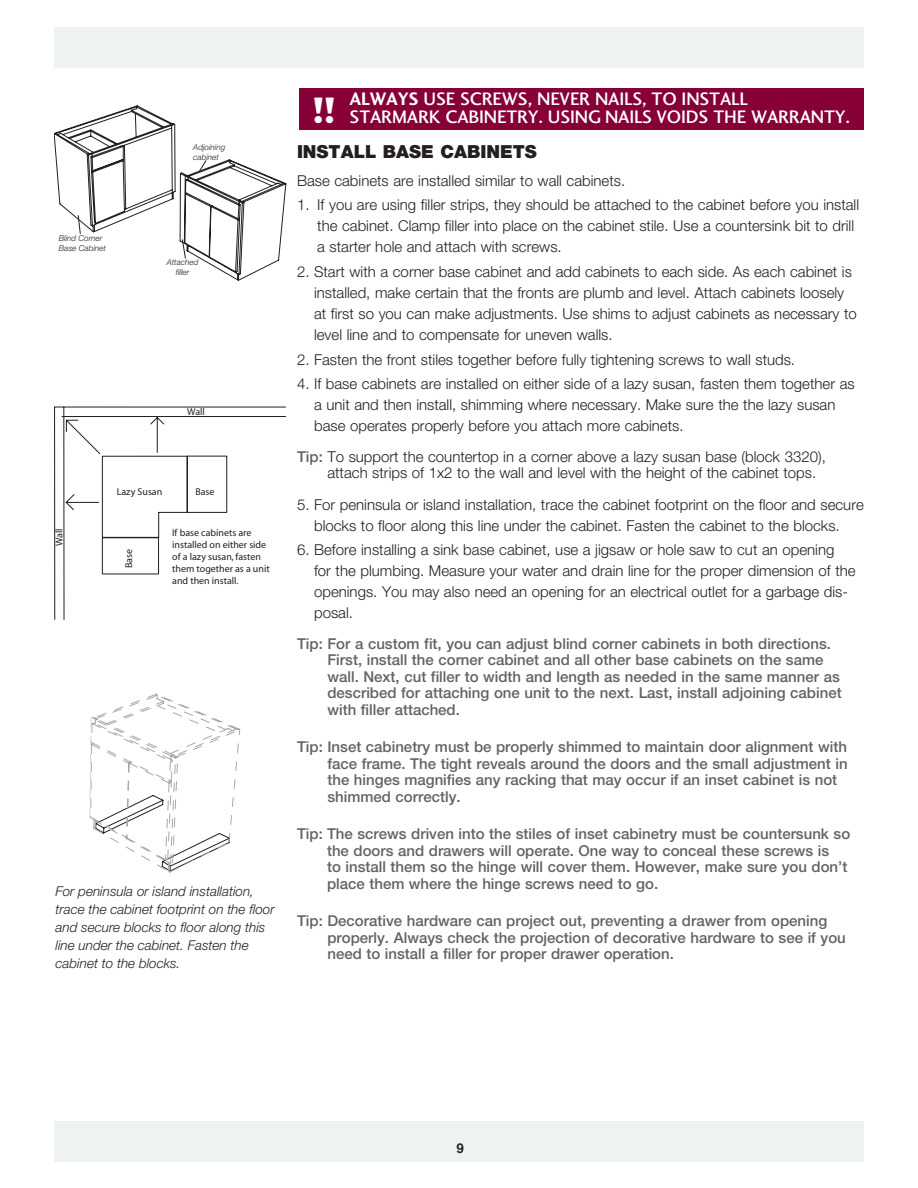
<style>
.page{position:relative;width:918px;height:1188px;background:#fff}
.page>*{position:absolute;margin:0;border:0;box-sizing:border-box;transform-origin:0 0}
.t1{font:800 36px "Barmeno";color:#fff}
.t2{font:18.75px/18px "Charlotte Sans Medium Plain";letter-spacing:-.01em;color:#fff}
.Headline{font:900 18px "Helvetica Neue";color:#231f20}
.body_copy{font:300 15px/21px "Helvetica Neue";color:#231f20}
.Body_Copy_75{font:500 15px/16.5px "Helvetica Neue";color:#636366}
.Body_Copy_75-2{font:300 15px/16.5px "Helvetica Neue";color:#231f20}
.t3{font:italic 300 13.5px/18px "Helvetica Neue";color:#231f20}
.t4{font:700 13.5px "Helvetica";color:#231f20}
.t5{font:10.05px/12px "Myriad";color:#231f20}
.t6{font:italic 300 8.1px/9.8px "Helvetica Neue";color:#231f20}
.s1{font-family:"Charlotte Sans Bold Plain"}
.s2{font-weight:500;color:#636366}
</style>
<div class="page">
<div style="left:54px;top:28px;width:810px;height:40px;background:#eff2f3"></div>
<div style="left:54px;top:1121px;width:810px;height:41px;background:#eff2f3"></div>
<div style="left:299px;top:88px;width:565px;height:42px;background:#860037"></div>
<svg style="left:89px;top:694px;width:151px;height:179px"></svg>
<svg style="left:54px;top:106px;width:232px;height:174px"></svg>
<svg style="left:54px;top:407px;width:232px;height:213px"></svg>
<p class="t6" style="left:59px;top:233px;width:49px">Blind Corner<br>Base Cabinet</p>
<p class="t6" style="left:193px;top:142px;width:34px">Adjoining cabinet</p>
<p class="t6" style="left:167px;top:257px;width:33px;text-align:center">Attached filler</p>
<p class="t5" style="left:53px;top:546px;width:19px;rotate:-90deg">Wall</p>
<p class="t5" style="left:187px;top:406px;width:19px">Wall</p>
<p class="t5" style="left:117px;top:486px;width:47px">Lazy Susan</p>
<p class="t5" style="left:195px;top:486px;width:21px">Base</p>
<p class="t5" style="left:123px;top:568px;width:21px;rotate:-90deg">Base</p>
<p class="t5" style="left:172px;top:527px;width:99px">If base cabinets are installed on either side of a lazy susan, fasten them together as a unit and then install.</p>
<p class="t3" style="left:56px;top:882px;width:221px">For peninsula or island installation, trace the cabinet footprint on the floor and secure blocks to floor along this line under the cabinet. Fasten the cabinet to the blocks.</p>
<p class="t1" style="left:312px;top:88px;width:23px">!!</p>
<p class="t2" style="left:350px;top:89px;width:502px"><span class="s1">ALWAYS</span> USE SCREWS, NEVER NAILS, TO INSTALL<br>STARMARK CABINETRY. USING NAILS VOIDS THE WARRANTY.</p>
<p class="Headline" style="left:297px;top:141px;width:241px">INSTALL BASE CABINETS</p>
<p class="body_copy" style="left:297px;top:170px;width:330px">Base cabinets are installed similar to wall cabinets.</p>
<p class="body_copy" style="left:317px;top:194px;width:543px;text-indent:-20px">1. If you are using filler strips, they should be attached to the cabinet before you install the cabinet. Clamp filler into place on the cabinet stile. Use a countersink bit to drill a starter hole and attach with screws.</p>
<p class="body_copy" style="left:314px;top:261px;width:544px;text-indent:-17px">2. Start with a corner base cabinet and add cabinets to each side. As each cabinet is installed, make certain that the fronts are plumb and level. Attach cabinets loosely at first so you can make adjustments. Use shims to adjust cabinets as necessary to level line and to compensate for uneven walls.</p>
<p class="body_copy" style="left:297px;top:348px;width:500px">2. Fasten the front stiles together before fully tightening screws to wall studs.</p>
<p class="body_copy" style="left:314px;top:373px;width:542px;text-indent:-17px">4. If base cabinets are installed on either side of a lazy susan, fasten them together as a unit and then install, shimming where necessary. Make sure the the lazy susan base operates properly before you attach more cabinets.</p>
<p class="Body_Copy_75-2" style="left:327px;top:448px;width:500px;text-indent:-30px"><span class="s2">Tip:</span> To support the countertop in a corner above a lazy susan base (block 3320), attach strips of 1x2 to the wall and level with the height of the cabinet tops.</p>
<p class="body_copy" style="left:297px;top:494px;width:568px;text-align:center">5. For peninsula or island installation, trace the cabinet footprint on the floor and secure blocks to floor along this line under the cabinet. Fasten the cabinet to the blocks.</p>
<p class="body_copy" style="left:314px;top:539px;width:543px;text-indent:-17px">6. Before installing a sink base cabinet, use a jigsaw or hole saw to cut an opening<br>for the plumbing. Measure your water and drain line for the proper dimension of the openings. You may also need an opening for an electrical outlet for a garbage dis&shy;posal.</p>
<p class="Body_Copy_75" style="left:327px;top:635px;width:516px;text-indent:-30px">Tip: For a custom fit, you can adjust blind corner cabinets in both directions.<br>First, install the corner cabinet and all other base cabinets on the same wall. Next, cut filler to width and length as needed in the same manner as described for attaching one unit to the next. Last, install adjoining cabinet with filler attached.</p>
<p class="Body_Copy_75" style="left:327px;top:739px;width:522px;text-indent:-30px">Tip: Inset cabinetry must be properly shimmed to maintain door alignment with face frame. The tight reveals around the doors and the small adjustment in the hinges magnifies any racking that may occur if an inset cabinet is not shimmed correctly.</p>
<p class="Body_Copy_75" style="left:327px;top:825px;width:525px;text-indent:-30px">Tip: The screws driven into the stiles of inset cabinetry must be countersunk so the doors and drawers will operate. One way to conceal these screws is<br>to install them so the hinge will cover them. However, make sure you don’t place them where the hinge screws need to go.</p>
<p class="Body_Copy_75" style="left:327px;top:912px;width:520px;text-indent:-30px">Tip: Decorative hardware can project out, preventing a drawer from opening properly. Always check the projection of decorative hardware to see if you need to install a filler for proper drawer operation.</p>
<p class="t4" style="left:457px;top:1137px;width:9px">9</p>
</div>
